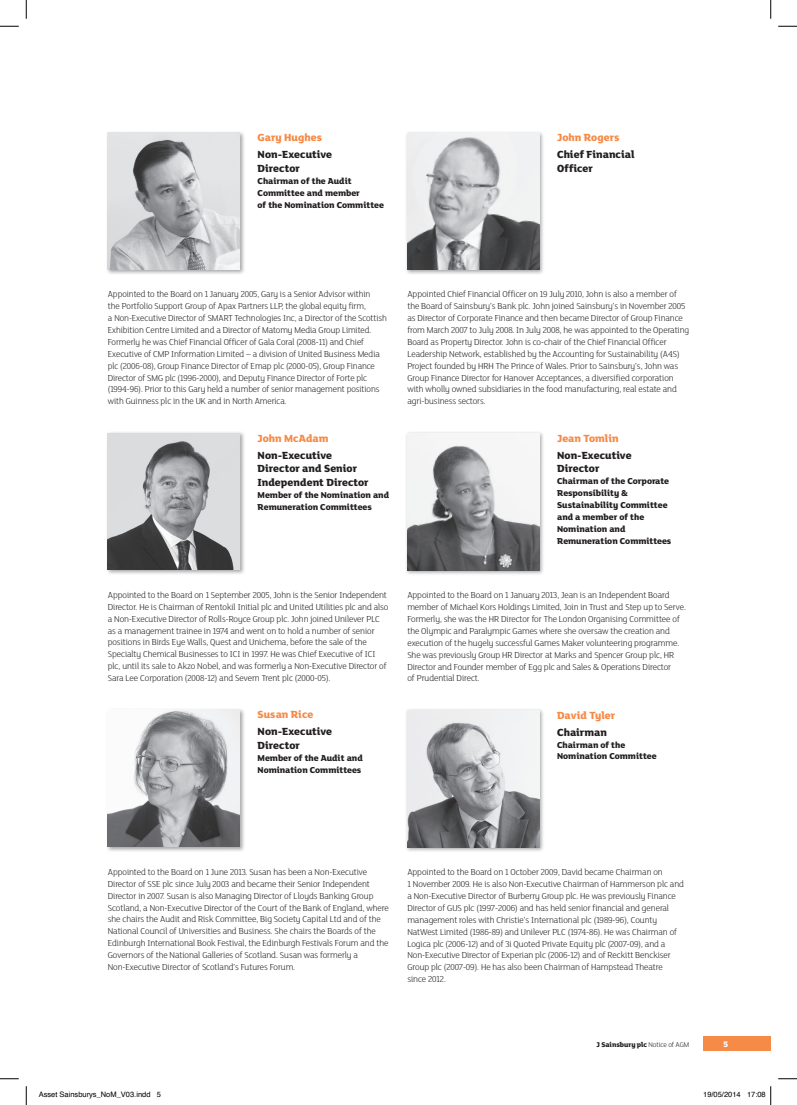
<style>
.page{position:relative;width:797px;height:1105px;background:#fff}
.page>*{position:absolute;margin:0;border:0;box-sizing:border-box;transform-origin:0 0}
.t1{font:800 11.25px/13.8px "Mary Ann BETA";letter-spacing:.005em;color:#231f20}
.t2{font:800 11.25px "Mary Ann BETA";letter-spacing:.005em;color:#f68a47}
.t3{font:300 9.38px/11.9px "Mary Ann BETA";color:#231f20}
.t4{font:800 9.38px/11.9px "Mary Ann BETA";color:#231f20}
.t5{font:800 8.75px "Mary Ann BETA";color:#fff}
.t6{font:7.5px "Helvetica";color:#000}
.t7{font:800 7.5px "Mary Ann BETA";letter-spacing:-.005em;color:#231f20}
.s1{font-weight:300}
</style>
<div class="page">
<div style="left:703px;top:1036px;width:67px;height:14px;background:#f68a47"></div>
<div style="left:106px;top:130px;width:140px;height:145px;background:#231f20;opacity:.4"></div>
<img style="left:108px;top:133px;width:132px;height:136px">
<div style="left:106px;top:431px;width:140px;height:144px;background:#231f20;opacity:.4"></div>
<img style="left:108px;top:433px;width:132px;height:137px">
<div style="left:106px;top:708px;width:140px;height:144px;background:#231f20;opacity:.4"></div>
<img style="left:108px;top:710px;width:132px;height:137px">
<div style="left:405px;top:130px;width:140px;height:145px;background:#231f20;opacity:.4"></div>
<img style="left:407px;top:133px;width:132px;height:136px">
<div style="left:405px;top:431px;width:140px;height:145px;background:#231f20;opacity:.4"></div>
<img style="left:407px;top:433px;width:132px;height:137px">
<div style="left:405px;top:708px;width:140px;height:145px;background:#231f20;opacity:.4"></div>
<img style="left:407px;top:710px;width:132px;height:137px">
<svg style="left:0;top:25px;width:19px;height:2px"></svg>
<svg style="left:778px;top:25px;width:19px;height:2px"></svg>
<svg style="left:0;top:1078px;width:19px;height:1px"></svg>
<svg style="left:778px;top:1078px;width:19px;height:1px"></svg>
<svg style="left:25px;top:0;width:2px;height:19px"></svg>
<svg style="left:25px;top:1086px;width:2px;height:19px"></svg>
<svg style="left:770px;top:0;width:1px;height:19px"></svg>
<svg style="left:770px;top:1086px;width:1px;height:19px"></svg>
<p class="t2" style="left:257px;top:129px;width:66px">Gary Hughes</p>
<p class="t1" style="left:257px;top:147px;width:76px">Non-Executive<br>Director</p>
<p class="t4" style="left:257px;top:174px;width:128px">Chairman of the Audit<br>Committee and member<br>of the Nomination Committee</p>
<p class="t2" style="left:557px;top:129px;width:64px">John Rogers</p>
<p class="t1" style="left:557px;top:147px;width:79px">Chief Financial<br>Officer</p>
<p class="t3" style="left:108px;top:288px;width:281px">Appointed to the Board on 1 January 2005, Gary is a Senior Advisor within<br>the Portfolio Support Group of Apax Partners LLP, the global equity firm,<br>a Non-Executive Director of SMART Technologies Inc, a Director of the Scottish Exhibition Centre Limited and a Director of Matomy Media Group Limited.<br>Formerly he was Chief Financial Officer of Gala Coral (2008-11) and Chief Executive of CMP Information Limited – a division of United Business Media plc (2006-08), Group Finance Director of Emap plc (2000-05), Group Finance Director of SMG plc (1996-2000), and Deputy Finance Director of Forte plc (1994-96). Prior to this Gary held a number of senior management positions with Guinness plc in the UK and in North America.</p>
<p class="t2" style="left:257px;top:430px;width:72px">John McAdam</p>
<p class="t1" style="left:257px;top:448px;width:112px">Non-Executive<br>Director and Senior<br>Independent Director</p>
<p class="t4" style="left:257px;top:489px;width:133px">Member of the Nomination and<br>Remuneration Committees</p>
<p class="t3" style="left:407px;top:288px;width:283px">Appointed Chief Financial Officer on 19 July 2010, John is also a member of the Board of Sainsbury’s Bank plc. John joined Sainsbury’s in November 2005 as Director of Corporate Finance and then became Director of Group Finance from March 2007 to July 2008. In July 2008, he was appointed to the Operating Board as Property Director. John is co-chair of the Chief Financial Officer Leadership Network, established by the Accounting for Sustainability (A4S)<br>Project founded by HRH The Prince of Wales. Prior to Sainsbury’s, John was Group Finance Director for Hanover Acceptances, a diversified corporation with wholly owned subsidiaries in the food manufacturing, real estate and agri-business sectors.</p>
<p class="t2" style="left:557px;top:430px;width:63px">Jean Tomlin</p>
<p class="t1" style="left:557px;top:448px;width:76px">Non-Executive<br>Director</p>
<p class="t4" style="left:557px;top:475px;width:116px">Chairman of the Corporate<br>Responsibility &amp;<br>Sustainability Committee and a member of the<br>Nomination and<br>Remuneration Committees</p>
<p class="t3" style="left:108px;top:589px;width:282px">Appointed to the Board on 1 September 2005, John is the Senior Independent Director. He is Chairman of Rentokil Initial plc and United Utilities plc and also a Non-Executive Director of Rolls-Royce Group plc. John joined Unilever PLC as a management trainee in 1974 and went on to hold a number of senior positions in Birds Eye Walls, Quest and Unichema, before the sale of the Specialty Chemical Businesses to ICI in 1997. He was Chief Executive of ICI plc, until its sale to Akzo Nobel, and was formerly a Non-Executive Director of Sara Lee Corporation (2008-12) and Severn Trent plc (2000-05).</p>
<p class="t2" style="left:257px;top:706px;width:57px">Susan Rice</p>
<p class="t1" style="left:257px;top:724px;width:76px">Non-Executive<br>Director</p>
<p class="t4" style="left:257px;top:752px;width:107px">Member of the Audit and<br>Nomination Committees</p>
<p class="t3" style="left:407px;top:589px;width:280px">Appointed to the Board on 1 January 2013, Jean is an Independent Board member of Michael Kors Holdings Limited, Join in Trust and Step up to Serve.<br>Formerly, she was the HR Director for The London Organising Committee of the Olympic and Paralympic Games where she oversaw the creation and execution of the hugely successful Games Maker volunteering programme.<br>She was previously Group HR Director at Marks and Spencer Group plc, HR Director and Founder member of Egg plc and Sales &amp; Operations Director<br>of Prudential Direct.</p>
<p class="t2" style="left:557px;top:707px;width:60px">David Tyler</p>
<p class="t1" style="left:557px;top:725px;width:51px">Chairman</p>
<p class="t4" style="left:557px;top:738px;width:101px">Chairman of the<br>Nomination Committee</p>
<p class="t3" style="left:108px;top:866px;width:282px">Appointed to the Board on 1 June 2013. Susan has been a Non-Executive Director of SSE plc since July 2003 and became their Senior Independent Director in 2007. Susan is also Managing Director of Lloyds Banking Group Scotland, a Non-Executive Director of the Court of the Bank of England, where she chairs the Audit and Risk Committee, Big Society Capital Ltd and of the National Council of Universities and Business. She chairs the Boards of the Edinburgh International Book Festival, the Edinburgh Festivals Forum and the Governors of the National Galleries of Scotland. Susan was formerly a Non-Executive Director of Scotland’s Futures Forum.</p>
<p class="t3" style="left:407px;top:866px;width:278px">Appointed to the Board on 1 October 2009, David became Chairman on<br>1 November 2009. He is also Non-Executive Chairman of Hammerson plc and a Non-Executive Director of Burberry Group plc. He was previously Finance Director of GUS plc (1997-2006) and has held senior financial and general management roles with Christie’s International plc (1989-96), County NatWest Limited (1986-89) and Unilever PLC (1974-86). He was Chairman of Logica plc (2006-12) and of 3i Quoted Private Equity plc (2007-09), and a Non-Executive Director of Experian plc (2006-12) and of Reckitt Benckiser Group plc (2007-09). He has also been Chairman of Hampstead Theatre<br>since 2012.</p>
<p class="t7" style="left:596px;top:1039px;width:94px">J Sainsbury plc <span class="s1">Notice of AGM</span></p>
<p class="t5" style="left:723px;top:1037px;width:6px">5</p>
<p class="t6" style="left:39px;top:1089px;width:124px">Asset Sainsburys_NoM_V03.indd 5</p>
<p class="t6" style="left:703px;top:1089px;width:64px">19/05/2014 17:08</p>
</div>
